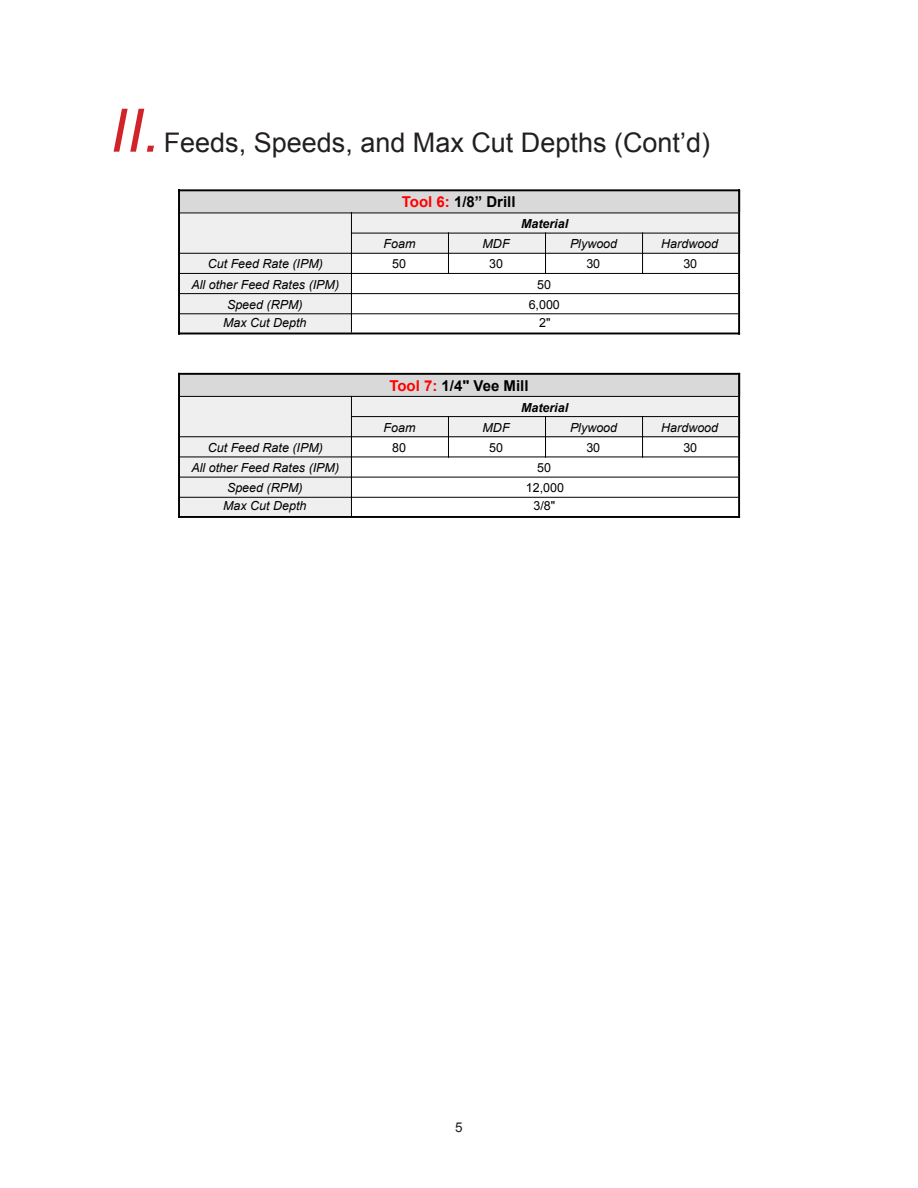
<style>
.page{position:relative;width:918px;height:1188px;background:#fff}
.page>*{position:absolute;margin:0;border:0;box-sizing:border-box;transform-origin:0 0}
.t1{font:italic 60px "Arial";color:#d1232a}
.t2{font:27px "Arial";color:#231f20}
.t3{font:700 15px "Arial";color:#000}
.t4{font:13.5px "Arial";color:#231f20}
.t5{font:italic 12.45px "Arial";color:#000}
.t6{font:12.45px "Arial";color:#000}
.t7{font:italic 700 12.45px "Arial";color:#000}
.s1{color:#f00}
</style>
<div class="page">
<div style="left:179px;top:190px;width:561px;height:23px;background:#d9d9d9"></div>
<div style="left:179px;top:212px;width:561px;height:42px;background:#efefef"></div>
<div style="left:179px;top:253px;width:173px;height:81px;background:#efefef"></div>
<div style="left:179px;top:374px;width:561px;height:23px;background:#d9d9d9"></div>
<div style="left:179px;top:396px;width:561px;height:41px;background:#efefef"></div>
<div style="left:179px;top:436px;width:173px;height:82px;background:#efefef"></div>
<hr style="left:178px;top:189px;width:2px;height:145px;background:#000">
<hr style="left:178px;top:373px;width:2px;height:145px;background:#000">
<hr style="left:178px;top:189px;width:562px;height:2px;background:#000">
<hr style="left:178px;top:333px;width:562px;height:1px;background:#000">
<hr style="left:738px;top:189px;width:2px;height:145px;background:#000">
<hr style="left:178px;top:373px;width:562px;height:2px;background:#000">
<hr style="left:178px;top:516px;width:562px;height:2px;background:#000">
<hr style="left:738px;top:373px;width:2px;height:145px;background:#000">
<hr style="left:351px;top:212px;width:1px;height:121px;background:#000">
<hr style="left:351px;top:396px;width:1px;height:120px;background:#000">
<hr style="left:448px;top:233px;width:1px;height:41px;background:#000">
<hr style="left:448px;top:416px;width:1px;height:41px;background:#000">
<hr style="left:545px;top:233px;width:1px;height:41px;background:#000">
<hr style="left:545px;top:416px;width:1px;height:41px;background:#000">
<hr style="left:642px;top:233px;width:1px;height:41px;background:#000">
<hr style="left:642px;top:416px;width:1px;height:41px;background:#000">
<hr style="left:180px;top:212px;width:558px;height:1px;background:#000">
<hr style="left:351px;top:233px;width:387px;height:1px;background:#000">
<hr style="left:180px;top:253px;width:558px;height:1px;background:#000">
<hr style="left:180px;top:273px;width:558px;height:1px;background:#000">
<hr style="left:180px;top:293px;width:558px;height:1px;background:#000">
<hr style="left:180px;top:313px;width:558px;height:1px;background:#000">
<hr style="left:180px;top:396px;width:558px;height:1px;background:#000">
<hr style="left:351px;top:416px;width:387px;height:1px;background:#000">
<hr style="left:180px;top:436px;width:558px;height:1px;background:#000">
<hr style="left:180px;top:456px;width:558px;height:1px;background:#000">
<hr style="left:180px;top:477px;width:558px;height:1px;background:#000">
<hr style="left:180px;top:497px;width:558px;height:1px;background:#000">
<p class="t1" style="left:108px;top:91px;width:67px">II.</p>
<p class="t2" style="left:164px;top:125px;width:548px">Feeds, Speeds, and Max Cut Depths (Cont’d)</p>
<p class="t5" style="left:223px;top:131px;width:85px">Max Cut Depth</p>
<p class="t6" style="left:528px;top:131px;width:34px">2-1/2"</p>
<p class="t3" style="left:402px;top:192px;width:115px"><span class="s1">Tool 6:</span> 1/8” Drill</p>
<p class="t7" style="left:521px;top:215px;width:49px">Material</p>
<p class="t5" style="left:384px;top:236px;width:33px">Foam</p>
<p class="t5" style="left:483px;top:236px;width:29px">MDF</p>
<p class="t5" style="left:570px;top:236px;width:49px">Plywood</p>
<p class="t5" style="left:661px;top:236px;width:58px">Hardwood</p>
<p class="t5" style="left:208px;top:256px;width:117px">Cut Feed Rate (IPM)</p>
<p class="t6" style="left:392px;top:256px;width:15px">50</p>
<p class="t6" style="left:489px;top:256px;width:15px">30</p>
<p class="t6" style="left:586px;top:256px;width:15px">30</p>
<p class="t6" style="left:683px;top:256px;width:15px">30</p>
<p class="t5" style="left:191px;top:276px;width:149px">All other Feed Rates (IPM)</p>
<p class="t6" style="left:537px;top:276px;width:15px">50</p>
<p class="t5" style="left:227px;top:296px;width:77px">Speed (RPM)</p>
<p class="t6" style="left:529px;top:296px;width:33px">6,000</p>
<p class="t5" style="left:223px;top:315px;width:85px">Max Cut Depth</p>
<p class="t6" style="left:539px;top:314px;width:13px">2"</p>
<p class="t3" style="left:389px;top:376px;width:141px"><span class="s1">Tool 7:</span> 1/4" Vee Mill</p>
<p class="t7" style="left:521px;top:399px;width:49px">Material</p>
<p class="t5" style="left:384px;top:419px;width:33px">Foam</p>
<p class="t5" style="left:483px;top:419px;width:29px">MDF</p>
<p class="t5" style="left:570px;top:419px;width:49px">Plywood</p>
<p class="t5" style="left:661px;top:419px;width:58px">Hardwood</p>
<p class="t5" style="left:208px;top:439px;width:117px">Cut Feed Rate (IPM)</p>
<p class="t6" style="left:392px;top:439px;width:15px">80</p>
<p class="t6" style="left:489px;top:439px;width:15px">50</p>
<p class="t6" style="left:586px;top:439px;width:15px">30</p>
<p class="t6" style="left:683px;top:439px;width:15px">30</p>
<p class="t5" style="left:191px;top:460px;width:149px">All other Feed Rates (IPM)</p>
<p class="t6" style="left:537px;top:460px;width:15px">50</p>
<p class="t5" style="left:227px;top:480px;width:77px">Speed (RPM)</p>
<p class="t6" style="left:526px;top:480px;width:40px">12,000</p>
<p class="t5" style="left:223px;top:498px;width:85px">Max Cut Depth</p>
<p class="t6" style="left:533px;top:498px;width:23px">3/8"</p>
<p class="t4" style="left:455px;top:1118px;width:9px">5</p>
</div>
